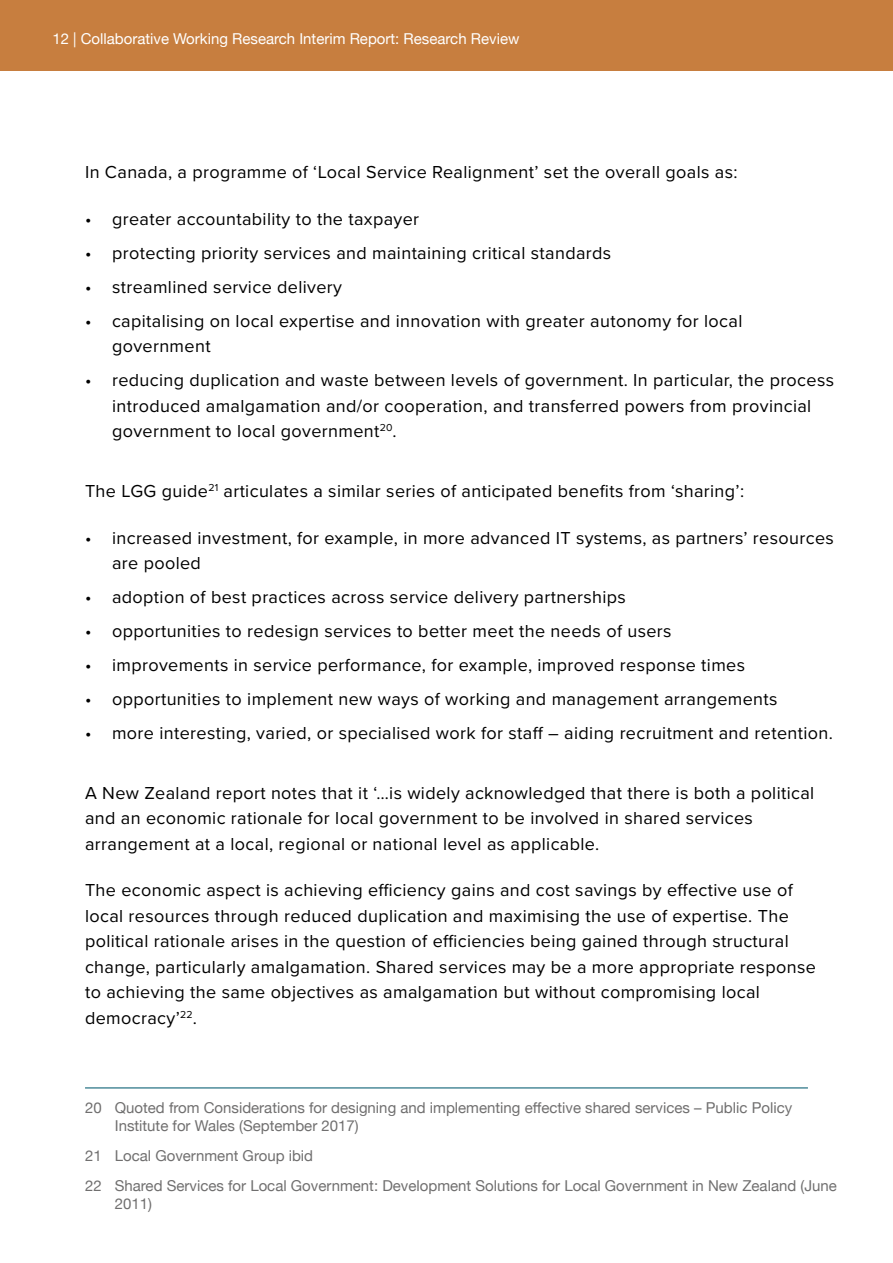
<style>
.page{position:relative;width:893px;height:1263px;background:#fff}
.page>*{position:absolute;margin:0;border:0;box-sizing:border-box;transform-origin:0 0}
.t1{font:18px/25.5px "Proxima Nova";letter-spacing:.02em;color:#000}
.t2{font:15px/18px "Helvetica Neue";color:#706f6f}
.t3{font:15px "Helvetica Neue";color:#fff}
</style>
<div class="page">
<div style="left:0;top:0;width:893px;height:70px;background:#c77e3f"></div>
<hr style="left:85px;top:1087px;width:723px;height:1px;background:#126578">
<p class="t3" style="left:52px;top:28px;width:468px">12 | Collaborative Working Research Interim Report: Research Review</p>
<p class="t1" style="left:85px;top:158px;width:654px">In Canada, a programme of ‘Local Service Realignment’ set the overall goals as:</p>
<p class="t1" style="left:85px;top:205px;width:336px">• greater accountability to the taxpayer</p>
<p class="t1" style="left:85px;top:239px;width:528px">• protecting priority services and maintaining critical standards</p>
<p class="t1" style="left:85px;top:273px;width:258px">• streamlined service delivery</p>
<p class="t1" style="left:112px;top:307px;width:632px;text-indent:-27px">• capitalising on local expertise and innovation with greater autonomy for local government</p>
<p class="t1" style="left:112px;top:367px;width:724px;text-indent:-27px">• reducing duplication and waste between levels of government. In particular, the process introduced amalgamation and/or cooperation, and transferred powers from provincial government to local government<sup>20</sup>.</p>
<p class="t1" style="left:85px;top:477px;width:661px">The LGG guide<sup>21</sup> articulates a similar series of anticipated benefits from ‘sharing’:</p>
<p class="t1" style="left:112px;top:524px;width:723px;text-indent:-27px">• increased investment, for example, in more advanced IT systems, as partners’ resources are pooled</p>
<p class="t1" style="left:85px;top:583px;width:542px">• adoption of best practices across service delivery partnerships</p>
<p class="t1" style="left:85px;top:617px;width:588px">• opportunities to redesign services to better meet the needs of users</p>
<p class="t1" style="left:85px;top:651px;width:662px">• improvements in service performance, for example, improved response times</p>
<p class="t1" style="left:85px;top:685px;width:694px">• opportunities to implement new ways of working and management arrangements</p>
<p class="t1" style="left:85px;top:719px;width:749px">• more interesting, varied, or specialised work for staff – aiding recruitment and retention.</p>
<p class="t1" style="left:85px;top:779px;width:731px">A New Zealand report notes that it ‘…is widely acknowledged that there is both a political and an economic rationale for local government to be involved in shared services arrangement at a local, regional or national level as applicable.</p>
<p class="t1" style="left:85px;top:877px;width:732px">The economic aspect is achieving efficiency gains and cost savings by effective use of local resources through reduced duplication and maximising the use of expertise. The political rationale arises in the question of efficiencies being gained through structural change, particularly amalgamation. Shared services may be a more appropriate response to achieving the same objectives as amalgamation but without compromising local democracy’<sup>22</sup>.</p>
<p class="t2" style="left:115px;top:1100px;width:679px;text-indent:-30px">20 Quoted from Considerations for designing and implementing effective shared services – Public Policy<br>Institute for Wales (September 2017)</p>
<p class="t2" style="left:85px;top:1142px;width:753px;line-height:29.7px">21 Local Government Group ibid<br>22 Shared Services for Local Government: Development Solutions for Local Government in New Zealand (June</p>
<p class="t2" style="left:115px;top:1195px;width:39px">2011)</p>
</div>
